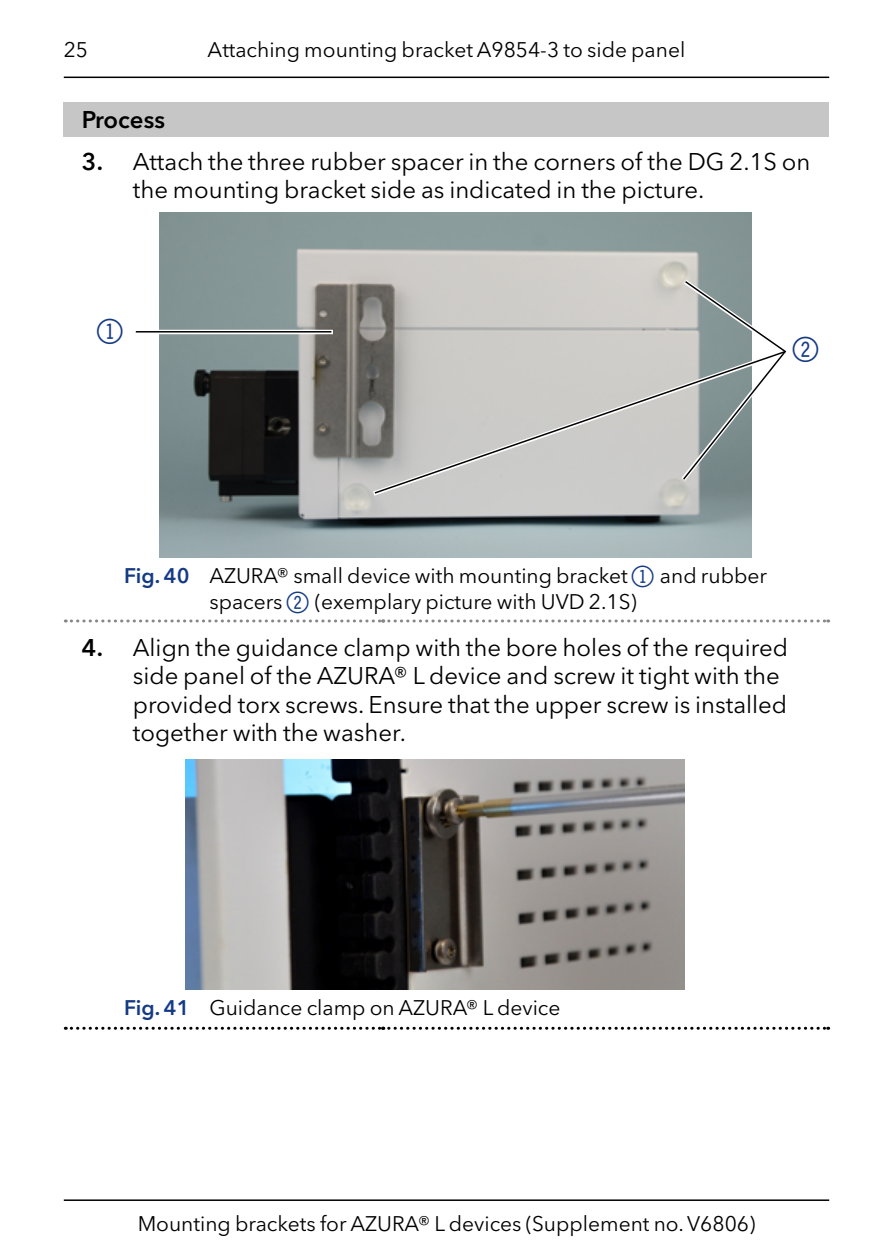
<style>
.page{position:relative;width:893px;height:1259px;background:#fff}
.page>*{position:absolute;margin:0;border:0;box-sizing:border-box;transform-origin:0 0}
.t1{font:42px "Double Digits Round";color:#143a84}
.t2{font:24px/28.5px "Avenir Next W1 G";color:#000}
.t3{font:600 24px "Avenir Next W1 G";color:#000}
.t4{font:21px/25.5px "Avenir Next W1 G";color:#000}
.s1{font-weight:600}
.s2{font-weight:600;color:#143a84}
.s3{font-family:"Double Digits Round";font-size:36px;color:#143a84}
</style>
<div class="page">
<hr style="left:64px;top:1199px;width:765px;height:2px;background:#000">
<hr style="left:64px;top:77px;width:765px;height:1px;background:#000">
<div style="left:64px;top:102px;width:765px;height:34px;background:#c6c6c6"></div>
<svg style="left:65px;top:619px;width:764px;height:3px"></svg>
<svg style="left:65px;top:1026px;width:764px;height:3px"></svg>
<img style="left:159px;top:212px;width:592px;height:345px">
<svg style="left:145px;top:330px;width:188px;height:4px"></svg>
<hr style="left:136px;top:331px;width:195px;height:1px;background:#000">
<svg style="left:368px;top:353px;width:384px;height:146px;background:#acaeac"></svg>
<svg style="left:373px;top:350px;width:379px;height:145px;background:#c3c2c0"></svg>
<svg style="left:677px;top:275px;width:110px;height:211px"></svg>
<img style="left:185px;top:760px;width:499px;height:229px">
<p class="t4" style="left:64px;top:37px;width:26px">25</p>
<p class="t4" style="left:208px;top:37px;width:479px">Attaching mounting bracket A9854-3 to side panel</p>
<p class="t3" style="left:82px;top:105px;width:85px">Process</p>
<p class="t2" style="left:133px;top:147px;width:679px;text-indent:-51px"><span class="s1">3.</span> Attach the three rubber spacer in the corners of the DG 2.1S on the mounting bracket side as indicated in the picture.</p>
<h1 class="t1" style="left:97px;top:313px;width:34px">1</h1>
<h1 class="t1" style="left:793px;top:332px;width:34px">2</h1>
<p class="t4" style="left:209px;top:563px;width:559px;text-indent:-85px"><span class="s2">Fig. 40</span> AZURA® small device with mounting bracket <span class="s3">1</span>and rubber spacers <span class="s3">2</span>(exemplary picture with UVD 2.1S)</p>
<p class="t2" style="left:133px;top:633px;width:657px;text-indent:-51px"><span class="s1">4.</span> Align the guidance clamp with the bore holes of the required side panel of the AZURA® L device and screw it tight with the provided torx screws. Ensure that the upper screw is installed together with the washer.</p>
<p class="t4" style="left:124px;top:995px;width:438px"><span class="s2">Fig. 41</span> Guidance clamp on AZURA® L device</p>
<p class="t4" style="left:138px;top:1211px;width:619px">Mounting brackets for AZURA® L devices (Supplement no. V6806)</p>
</div>
